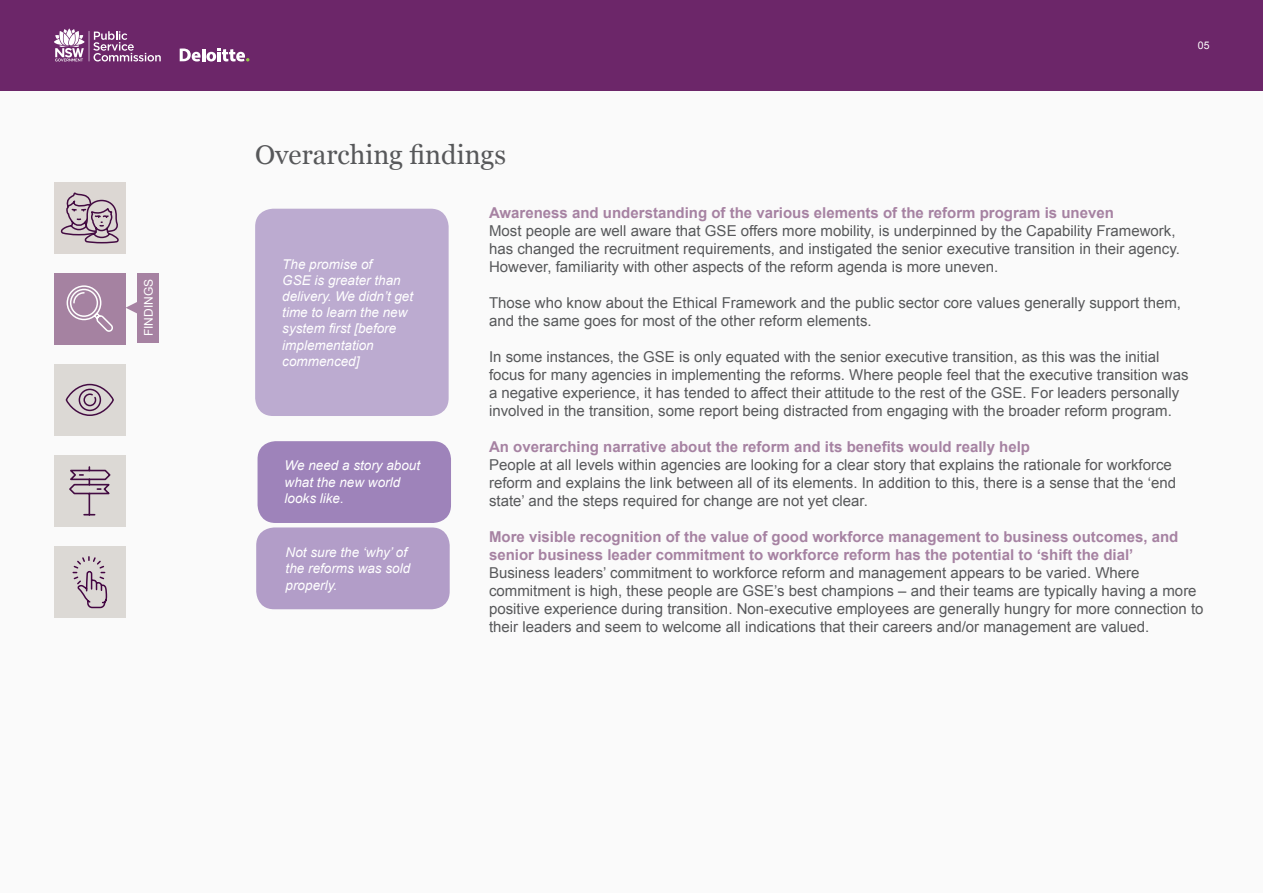
<style>
.page{position:relative;width:1263px;height:893px;background:#fafafa}
.page>*{position:absolute;margin:0;border:0;box-sizing:border-box;transform-origin:0 0}
.t1{font:27px "Georgia";color:#57585a}
.t2{font:15px/18px "Arial";color:#57585a}
.t3{font:700 15px/18px "Arial";color:#a682a2}
.t4{font:italic 13.5px/16.2px "Arial";color:#fff}
.t5{font:12px "Arial";color:#fff}
.t6{font:10.5px "Arial";color:#fff}
</style>
<div class="page">
<div style="left:0;top:0;width:1263px;height:90px;background:#6c2669"></div>
<div style="left:54px;top:364px;width:72px;height:72px;background:#dcd9d5"></div>
<svg style="left:65px;top:383px;width:49px;height:33px"></svg>
<div style="left:255px;top:209px;width:194px;height:207px;background:#bcabd0;border-radius:18px"></div>
<div style="left:258px;top:441px;width:193px;height:82px;background:#9e83ba;border-radius:18px"></div>
<div style="left:54px;top:182px;width:72px;height:72px;background:#dcd7d3"></div>
<svg style="left:60px;top:192px;width:59px;height:52px"></svg>
<div style="left:54px;top:273px;width:72px;height:71px;background:#a582a1"></div>
<svg style="left:66px;top:285px;width:47px;height:47px"></svg>
<div style="left:138px;top:273px;width:21px;height:70px;background:#a682a2"></div>
<svg style="left:126px;top:301px;width:12px;height:14px"></svg>
<div style="left:54px;top:546px;width:72px;height:72px;background:#dcd9d5"></div>
<div style="left:54px;top:455px;width:72px;height:72px;background:#dcd9d5"></div>
<svg style="left:72px;top:556px;width:36px;height:53px"></svg>
<svg style="left:69px;top:466px;width:42px;height:50px"></svg>
<div style="left:256px;top:527px;width:194px;height:82px;background:#b29dc8;border-radius:18px"></div>
<svg style="left:54px;top:28px;width:107px;height:34px"></svg>
<svg style="left:180px;top:48px;width:69px;height:14px"></svg>
<p class="t5" style="left:141px;top:336px;width:59px;rotate:-90deg">FINDINGS</p>
<p class="t6" style="left:1198px;top:38px;width:13px">05</p>
<p class="t1" style="left:255px;top:135px;width:252px">Overarching findings</p>
<p class="t3" style="left:489px;top:205px;width:626px">Awareness and understanding of the various elements of the reform program is uneven</p>
<p class="t2" style="left:489px;top:222px;width:692px">Most people are well aware that GSE offers more mobility, is underpinned by the Capability Framework, has changed the recruitment requirements, and instigated the senior executive transition in their agency.<br>However, familiarity with other aspects of the reform agenda is more uneven.</p>
<p class="t2" style="left:489px;top:294px;width:693px">Those who know about the Ethical Framework and the public sector core values generally support them, and the same goes for most of the other reform elements.</p>
<p class="t2" style="left:489px;top:348px;width:701px">In some instances, the GSE is only equated with the senior executive transition, as this was the initial focus for many agencies in implementing the reforms. Where people feel that the executive transition was a negative experience, it has tended to affect their attitude to the rest of the GSE. For leaders personally involved in the transition, some report being distracted from engaging with the broader reform program.</p>
<p class="t3" style="left:489px;top:439px;width:542px">An overarching narrative about the reform and its benefits would really help</p>
<p class="t2" style="left:489px;top:456px;width:689px">People at all levels within agencies are looking for a clear story that explains the rationale for workforce reform and explains the link between all of its elements. In addition to this, there is a sense that the ‘end state’ and the steps required for change are not yet clear.</p>
<p class="t3" style="left:489px;top:529px;width:691px">More visible recognition of the value of good workforce management to business outcomes, and senior business leader commitment to workforce reform has the potential to ‘shift the dial’</p>
<p class="t2" style="left:489px;top:564px;width:716px">Business leaders’ commitment to workforce reform and management appears to be varied. Where commitment is high, these people are GSE’s best champions – and their teams are typically having a more positive experience during transition. Non-executive employees are generally hungry for more connection to their leaders and seem to welcome all indications that their careers and/or management are valued.</p>
<p class="t4" style="left:282px;top:256px;width:132px">The promise of<br>GSE is greater than delivery. We didn’t get time to learn the new system first [before implementation commenced]</p>
<p class="t4" style="left:285px;top:458px;width:137px">We need a story about what the new world looks like.</p>
<p class="t4" style="left:286px;top:544px;width:126px">Not sure the ‘why’ of the reforms was sold properly.</p>
</div>
